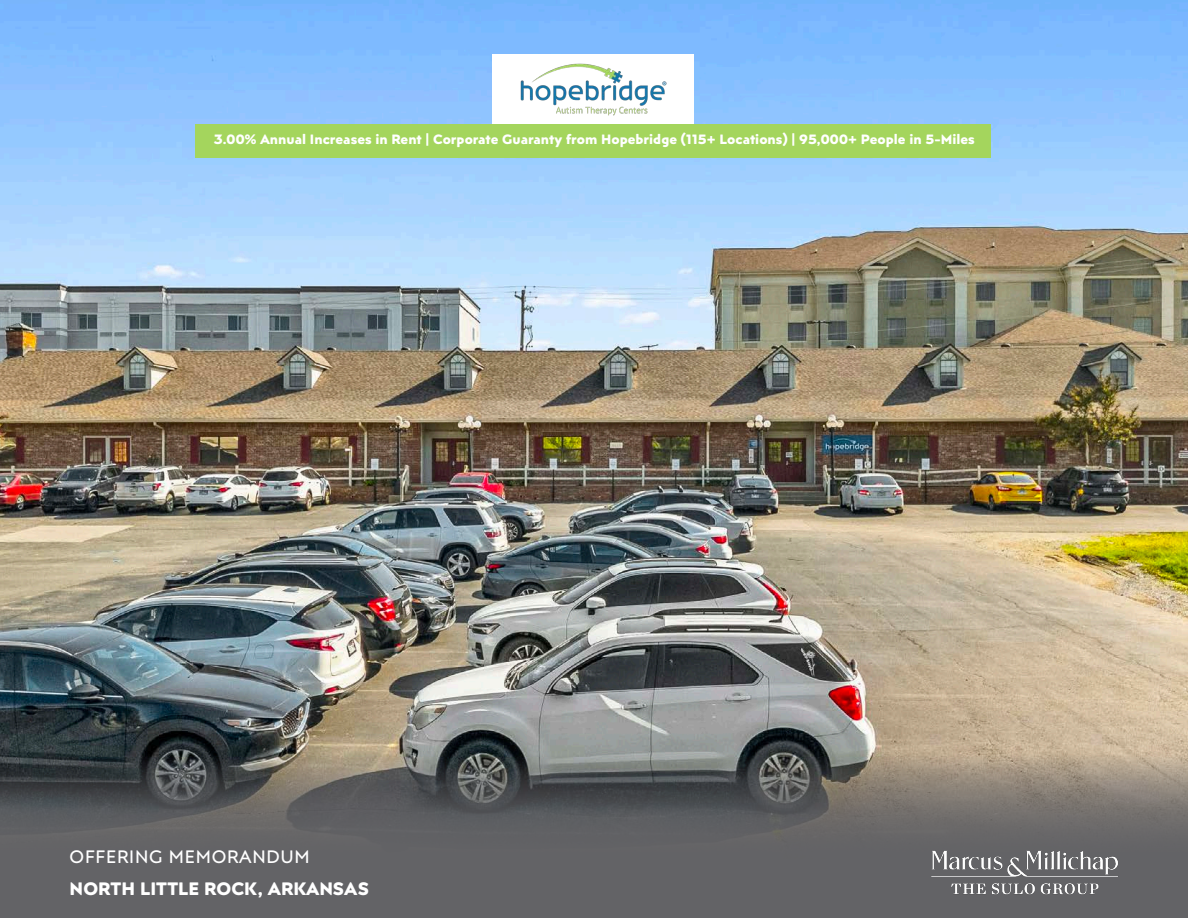
<style>
.page{position:relative;width:1188px;height:918px;background:#fff}
.page>*{position:absolute;margin:0;border:0;box-sizing:border-box;transform-origin:0 0}
.t1{font:700 18px "Posterama Text";color:#fff}
.t2{font:18px "Posterama Text";letter-spacing:.04em;color:#fff}
.t3{font:700 13.5px "Posterama Text";color:#fff}
</style>
<div class="page">
<img style="left:0;top:0;width:1188px;height:754px">
<div style="left:493px;top:54px;width:201px;height:79px;background:#fff"></div>
<svg style="left:0;top:754px;width:1188px;height:164px;background:#656464"></svg>
<img style="left:928px;top:848px;width:192px;height:49px">
<div style="left:195px;top:124px;width:796px;height:33px;background:#a4d55d"></div>
<img style="left:520px;top:63px;width:147px;height:53px">
<p class="t3" style="left:214px;top:130px;width:762px">3.00% Annual Increases in Rent | Corporate Guaranty from Hopebridge (115+ Locations) | 95,000+ People in 5-Miles</p>
<h1 class="t2" style="left:70px;top:845px;width:242px">OFFERING MEMORANDUM</h1>
<h1 class="t1" style="left:70px;top:876px;width:301px">NORTH LITTLE ROCK, ARKANSAS</h1>
</div>
